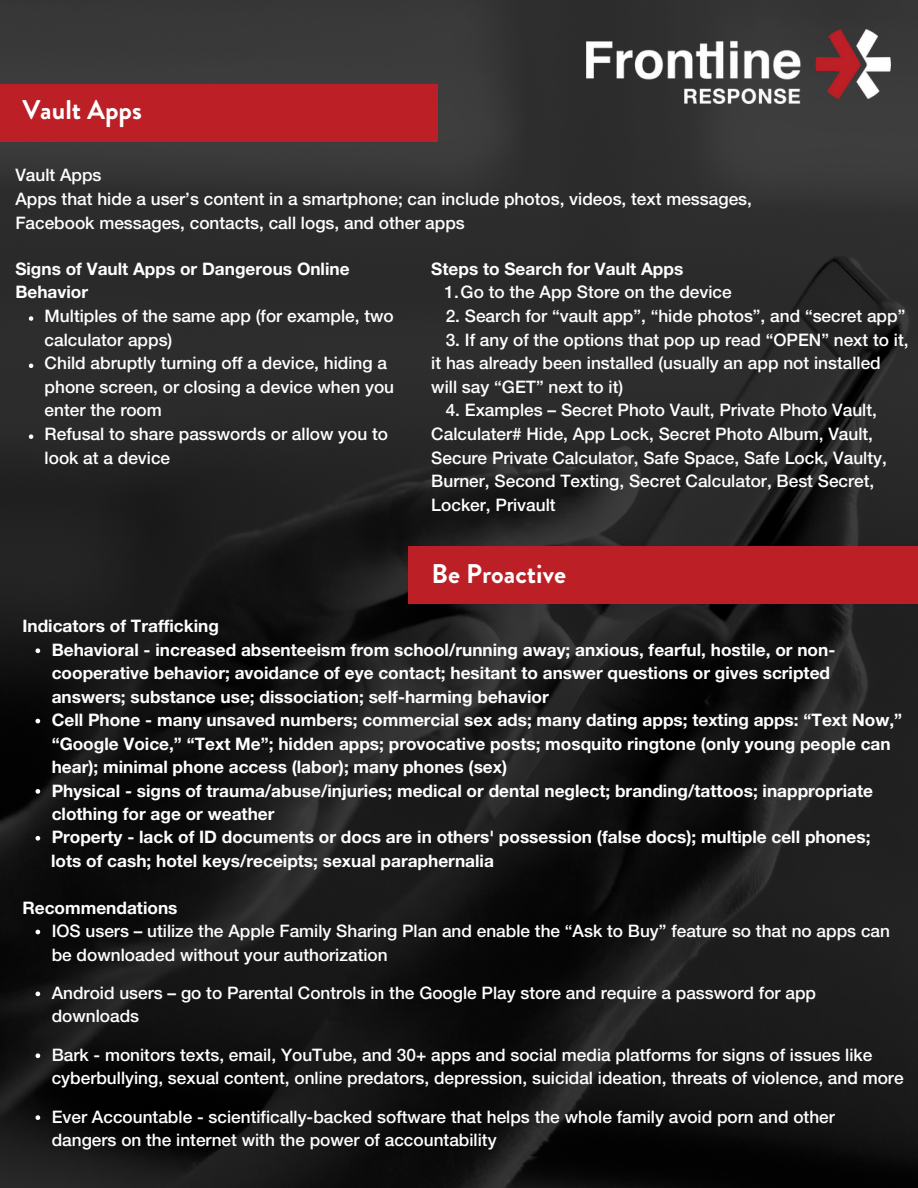
<style>
.page{position:relative;width:918px;height:1188px;background:#fff}
.page>*{position:absolute;margin:0;border:0;box-sizing:border-box;transform-origin:0 0}
.t1{font:700 27px "Brandon Grotesque";color:#fff}
.t2{font:17.25px/23.7px "Helvetica Neue LT 65 Md";color:#fff}
.t3{font:17.25px/23.4px "Helvetica Neue LT 75 Bd";color:#fff}
</style>
<div class="page">
<img style="left:0;top:0;width:918px;height:1188px">
<div style="left:0;top:84px;width:438px;height:57px;background:#bc1f25"></div>
<img style="left:587px;top:29px;width:303px;height:74px">
<svg style="left:29px;top:316px;width:4px;height:5px"></svg>
<svg style="left:29px;top:364px;width:4px;height:4px"></svg>
<svg style="left:29px;top:434px;width:4px;height:5px"></svg>
<svg style="left:36px;top:648px;width:4px;height:5px"></svg>
<svg style="left:36px;top:719px;width:4px;height:4px"></svg>
<svg style="left:36px;top:789px;width:4px;height:5px"></svg>
<svg style="left:36px;top:836px;width:4px;height:5px"></svg>
<svg style="left:36px;top:930px;width:4px;height:4px"></svg>
<svg style="left:36px;top:992px;width:4px;height:4px"></svg>
<svg style="left:36px;top:1053px;width:4px;height:5px"></svg>
<svg style="left:36px;top:1115px;width:4px;height:5px"></svg>
<div style="left:409px;top:547px;width:509px;height:57px;background:#bc1f25"></div>
<p class="t1" style="left:22px;top:90px;width:121px">Vault Apps</p>
<p class="t2" style="left:15px;top:164px;width:88px">Vault Apps</p>
<p class="t2" style="left:15px;top:188px;width:738px">Apps that hide a user’s content in a smartphone; can include photos, videos, text messages,<br>Facebook messages, contacts, call logs, and other apps</p>
<p class="t3" style="left:15px;top:258px;width:336px">Signs of Vault Apps or Dangerous Online<br>Behavior</p>
<p class="t2" style="left:45px;top:305px;width:351px">Multiples of the same app (for example, two calculator apps)</p>
<p class="t2" style="left:45px;top:352px;width:351px">Child abruptly turning off a device, hiding a phone screen, or closing a device when you enter the room</p>
<p class="t2" style="left:45px;top:423px;width:345px">Refusal to share passwords or allow you to look at a device</p>
<p class="t3" style="left:22px;top:616px;width:198px">Indicators of Trafficking</p>
<p class="t3" style="left:431px;top:258px;width:253px">Steps to Search for Vault Apps</p>
<p class="t2" style="left:446px;top:305px;width:461px">2. Search for “vault app”, “hide photos”, and “secret app”</p>
<p class="t2" style="left:431px;top:329px;width:479px;text-indent:14px">3. If any of the options that pop up read “OPEN” next to it, it has already been installed (usually an app not installed</p>
<p class="t2" style="left:431px;top:376px;width:193px">will say “GET” next to it)</p>
<p class="t2" style="left:431px;top:399px;width:457px;text-indent:14px">4. Examples – Secret Photo Vault, Private Photo Vault, Calculater# Hide, App Lock, Secret Photo Album, Vault, Secure Private Calculator, Safe Space, Safe Lock, Vaulty, Burner, Second Texting, Secret Calculator, Best Secret, Locker, Privault</p>
<p class="t2" style="left:445px;top:281px;width:289px">1.Go to the App Store on the device</p>
<p class="t1" style="left:431px;top:554px;width:136px">Be Proactive</p>
<p class="t3" style="left:52px;top:639px;width:785px">Behavioral - increased absenteeism from school/running away; anxious, fearful, hostile, or non&shy;cooperative behavior; avoidance of eye contact; hesitant to answer questions or gives scripted answers; substance use; dissociation; self-harming behavior</p>
<p class="t3" style="left:52px;top:709px;width:852px">Cell Phone - many unsaved numbers; commercial sex ads; many dating apps; texting apps: “Text Now,” “Google Voice,” “Text Me”; hidden apps; provocative posts; mosquito ringtone (only young people can hear); minimal phone access (labor); many phones (sex)</p>
<p class="t3" style="left:52px;top:780px;width:823px">Physical - signs of trauma/abuse/injuries; medical or dental neglect; branding/tattoos; inappropriate clothing for age or weather</p>
<p class="t3" style="left:52px;top:827px;width:820px">Property - lack of ID documents or docs are in others' possession (false docs); multiple cell phones;</p>
<p class="t3" style="left:51px;top:850px;width:444px">lots of cash; hotel keys/receipts; sexual paraphernalia</p>
<p class="t3" style="left:22px;top:897px;width:157px">Recommendations</p>
<p class="t2" style="left:52px;top:920px;width:840px">IOS users – utilize the Apple Family Sharing Plan and enable the “Ask to Buy” feature so that no apps can be downloaded without your authorization</p>
<p class="t2" style="left:52px;top:982px;width:766px">Android users – go to Parental Controls in the Google Play store and require a password for app downloads</p>
<p class="t2" style="left:52px;top:1044px;width:853px">Bark - monitors texts, email, YouTube, and 30+ apps and social media platforms for signs of issues like cyberbullying, sexual content, online predators, depression, suicidal ideation, threats of violence, and more</p>
<p class="t2" style="left:52px;top:1106px;width:785px">Ever Accountable - scientifically-backed software that helps the whole family avoid porn and other dangers on the internet with the power of accountability</p>
</div>
